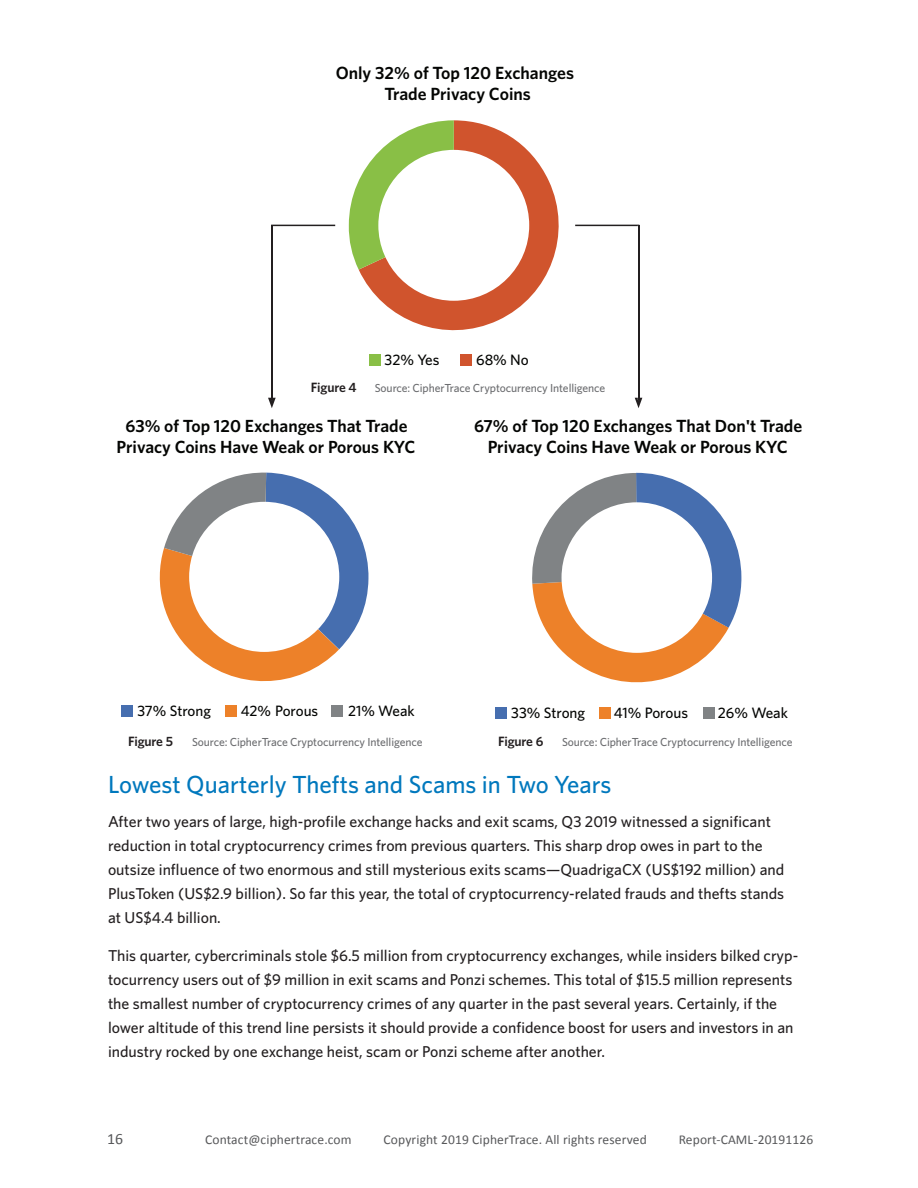
<style>
.page{position:relative;width:918px;height:1188px;background:#fff}
.page>*{position:absolute;margin:0;border:0;box-sizing:border-box;transform-origin:0 0}
.t1{font:500 24.75px "Whitney";color:#0078bd}
.t2{font:600 17.7px/21.1px "Whitney";color:#040503;text-align:center}
.t3{font:600 17.55px/21.1px "Whitney";color:#040503;text-align:center}
.t4{font:500 15.75px/24px "Whitney";color:#231f20}
.t5{font:15.75px "Calibri";color:#57585a}
.t6{font:500 15.15px "Whitney";color:#040503}
.t7{font:500 15px "Whitney";color:#040503}
.t8{font:13.5px "Calibri";letter-spacing:.01em;color:#57585a}
.t9{font:600 13.5px "Whitney";letter-spacing:-.01em;color:#231f20}
.t10{font:500 11.7px "Whitney";letter-spacing:-.01em;color:#6c6d70}
</style>
<div class="page">
<svg style="left:532px;top:472px;width:210px;height:211px"></svg>
<div style="left:562px;top:502px;width:150px;height:151px;background:#fff;border-radius:50%"></div>
<div style="left:495px;top:707px;width:12px;height:11px;background:#466eaf"></div>
<div style="left:599px;top:707px;width:12px;height:11px;background:#ed8129"></div>
<div style="left:703px;top:707px;width:12px;height:11px;background:#808385"></div>
<svg style="left:159px;top:472px;width:210px;height:210px"></svg>
<div style="left:189px;top:502px;width:150px;height:150px;background:#fff;border-radius:50%"></div>
<div style="left:121px;top:705px;width:12px;height:12px;background:#466eaf"></div>
<div style="left:225px;top:705px;width:12px;height:12px;background:#ed8129"></div>
<div style="left:332px;top:705px;width:11px;height:12px;background:#808385"></div>
<svg style="left:359px;top:120px;width:200px;height:211px;fill:#d0542d"></svg>
<svg style="left:349px;top:120px;width:105px;height:150px"></svg>
<div style="left:378px;top:150px;width:151px;height:151px;background:#fff;border-radius:50%"></div>
<div style="left:369px;top:354px;width:11px;height:12px;background:#89bf46"></div>
<div style="left:460px;top:354px;width:12px;height:12px;background:#d0542d"></div>
<hr style="left:271px;top:226px;width:2px;height:172px;background:#231f20">
<svg style="left:268px;top:398px;width:8px;height:10px"></svg>
<svg style="left:271px;top:225px;width:64px;height:1px"></svg>
<hr style="left:638px;top:226px;width:1px;height:172px;background:#231f20">
<svg style="left:635px;top:398px;width:7px;height:10px"></svg>
<svg style="left:575px;top:225px;width:64px;height:1px"></svg>
<p class="t2" style="left:336px;top:61px;width:240px">Only 32% of Top 120 Exchanges<br>Trade Privacy Coins</p>
<p class="t6" style="left:385px;top:350px;width:56px">32% Yes</p>
<p class="t6" style="left:476px;top:350px;width:54px">68% No</p>
<p class="t9" style="left:311px;top:379px;width:47px">Figure 4</p>
<p class="t10" style="left:375px;top:380px;width:232px">Source: CipherTrace Cryptocurrency Intelligence</p>
<p class="t3" style="left:117px;top:415px;width:300px">63% of Top 120 Exchanges That Trade<br>Privacy Coins Have Weak or Porous KYC</p>
<p class="t3" style="left:474px;top:415px;width:330px">67% of Top 120 Exchanges That Don't Trade<br>Privacy Coins Have Weak or Porous KYC</p>
<p class="t7" style="left:137px;top:702px;width:75px">37% Strong</p>
<p class="t7" style="left:241px;top:702px;width:79px">42% Porous</p>
<p class="t7" style="left:348px;top:702px;width:68px">21% Weak</p>
<p class="t6" style="left:511px;top:703px;width:75px">33% Strong</p>
<p class="t6" style="left:614px;top:703px;width:76px">41% Porous</p>
<p class="t6" style="left:718px;top:703px;width:72px">26% Weak</p>
<p class="t9" style="left:128px;top:733px;width:46px">Figure 5</p>
<p class="t10" style="left:192px;top:735px;width:232px">Source: CipherTrace Cryptocurrency Intelligence</p>
<p class="t9" style="left:498px;top:733px;width:47px">Figure 6</p>
<p class="t10" style="left:562px;top:735px;width:232px">Source: CipherTrace Cryptocurrency Intelligence</p>
<h1 class="t1" style="left:108px;top:769px;width:505px">Lowest Quarterly Thefts and Scams in Two Years</h1>
<p class="t4" style="left:108px;top:809px;width:678px">After two years of large, high-profile exchange hacks and exit scams, Q3 2019 witnessed a significant reduction in total cryptocurrency crimes from previous quarters. This sharp drop owes in part to the outsize influence of two enormous and still mysterious exits scams—QuadrigaCX (US$192 million) and PlusToken (US$2.9 billion). So far this year, the total of cryptocurrency-related frauds and thefts stands at US$4.4 billion.</p>
<p class="t4" style="left:108px;top:943px;width:692px">This quarter, cybercriminals stole $6.5 million from cryptocurrency exchanges, while insiders bilked cryp&shy;tocurrency users out of $9 million in exit scams and Ponzi schemes. This total of $15.5 million represents the smallest number of cryptocurrency crimes of any quarter in the past several years. Certainly, if the lower altitude of this trend line persists it should provide a confidence boost for users and investors in an industry rocked by one exchange heist, scam or Ponzi scheme after another.</p>
<p class="t5" style="left:107px;top:1129px;width:17px">16</p>
<p class="t8" style="left:205px;top:1131px;width:148px">Contact@ciphertrace.com</p>
<p class="t8" style="left:384px;top:1131px;width:265px">Copyright 2019 CipherTrace. All rights reserved</p>
<p class="t8" style="left:679px;top:1131px;width:136px">Report-CAML-20191126</p>
</div>
